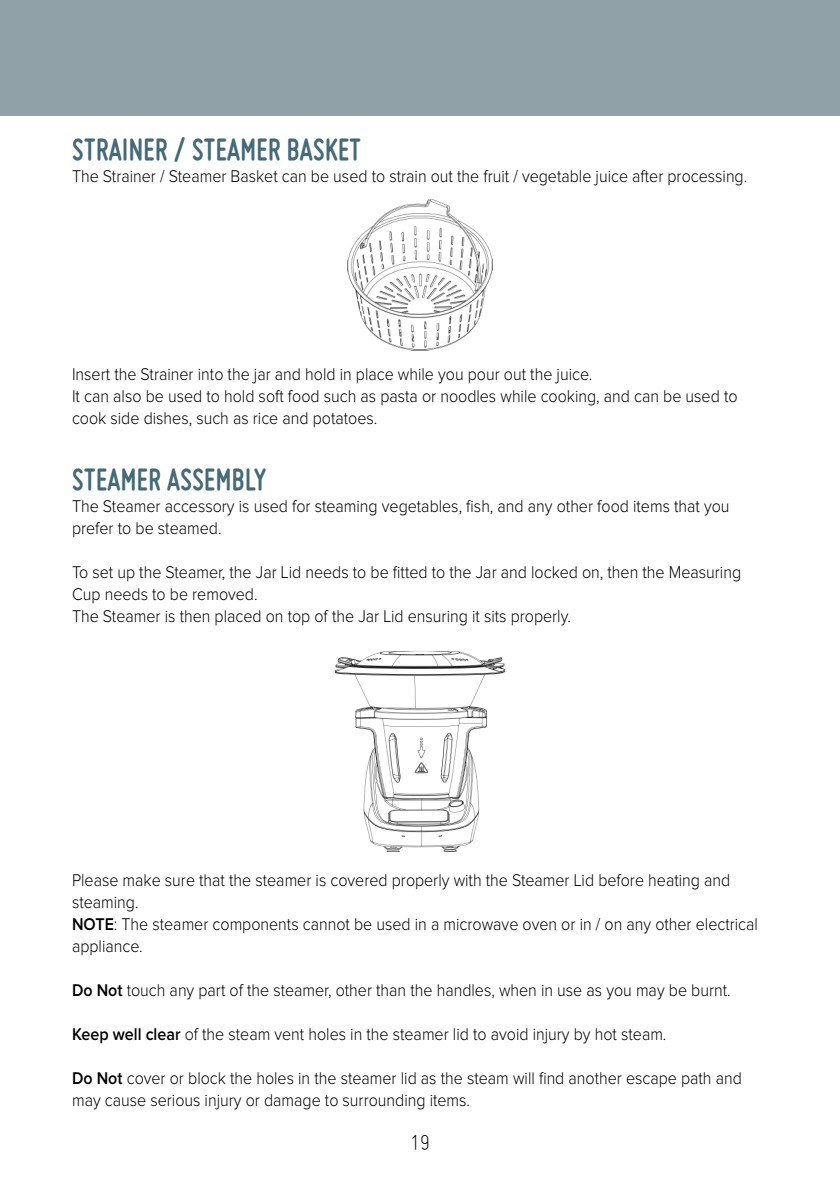
<style>
.page{position:relative;width:840px;height:1191px;background:#fff}
.page>*{position:absolute;margin:0;border:0;box-sizing:border-box;transform-origin:0 0}
.t1{font:700 33px "Miso";letter-spacing:.015em;color:#446a79;scale:.91 1}
.t2{font:300 24px "Miso";color:#000}
.t3{font:300 17.6px/22px "Proxima Nova";color:#000;scale:.91 1}
.s1{font-weight:600}
</style>
<div class="page">
<div style="left:0;top:0;width:839px;height:116px;background:#90a2a8"></div>
<img style="left:347px;top:200px;width:145px;height:150px">
<img style="left:335px;top:652px;width:169px;height:200px">
<h1 class="t1" style="left:72px;top:131px;width:318px">STRAINER / STEAMER BASKET</h1>
<p class="t3" style="left:72px;top:166px;width:743px">The Strainer / Steamer Basket can be used to strain out the fruit / vegetable juice after processing.</p>
<p class="t3" style="left:72px;top:364px;width:732px">Insert the Strainer into the jar and hold in place while you pour out the juice.<br>It can also be used to hold soft food such as pasta or noodles while cooking, and can be used to cook side dishes, such as rice and potatoes.</p>
<h1 class="t1" style="left:72px;top:461px;width:214px">STEAMER ASSEMBLY</h1>
<p class="t3" style="left:72px;top:496px;width:723px">The Steamer accessory is used for steaming vegetables, fish, and any other food items that you prefer to be steamed.</p>
<p class="t3" style="left:72px;top:562px;width:736px">To set up the Steamer, the Jar Lid needs to be fitted to the Jar and locked on, then the Measuring<br>Cup needs to be removed.<br>The Steamer is then placed on top of the Jar Lid ensuring it sits properly.</p>
<p class="t3" style="left:72px;top:870px;width:754px">Please make sure that the steamer is covered properly with the Steamer Lid before heating and steaming.<br><span class="s1">NOTE</span>: The steamer components cannot be used in a microwave oven or in / on any other electrical appliance.</p>
<p class="t3" style="left:72px;top:980px;width:724px"><span class="s1">Do Not</span> touch any part of the steamer, other than the handles, when in use as you may be burnt.</p>
<p class="t3" style="left:72px;top:1024px;width:654px"><span class="s1">Keep well clear</span> of the steam vent holes in the steamer lid to avoid injury by hot steam.</p>
<p class="t3" style="left:72px;top:1068px;width:737px"><span class="s1">Do Not</span> cover or block the holes in the steamer lid as the steam will find another escape path and may cause serious injury or damage to surrounding items.</p>
<h2 class="t2" style="left:410px;top:1129px;width:21px">19</h2>
</div>
